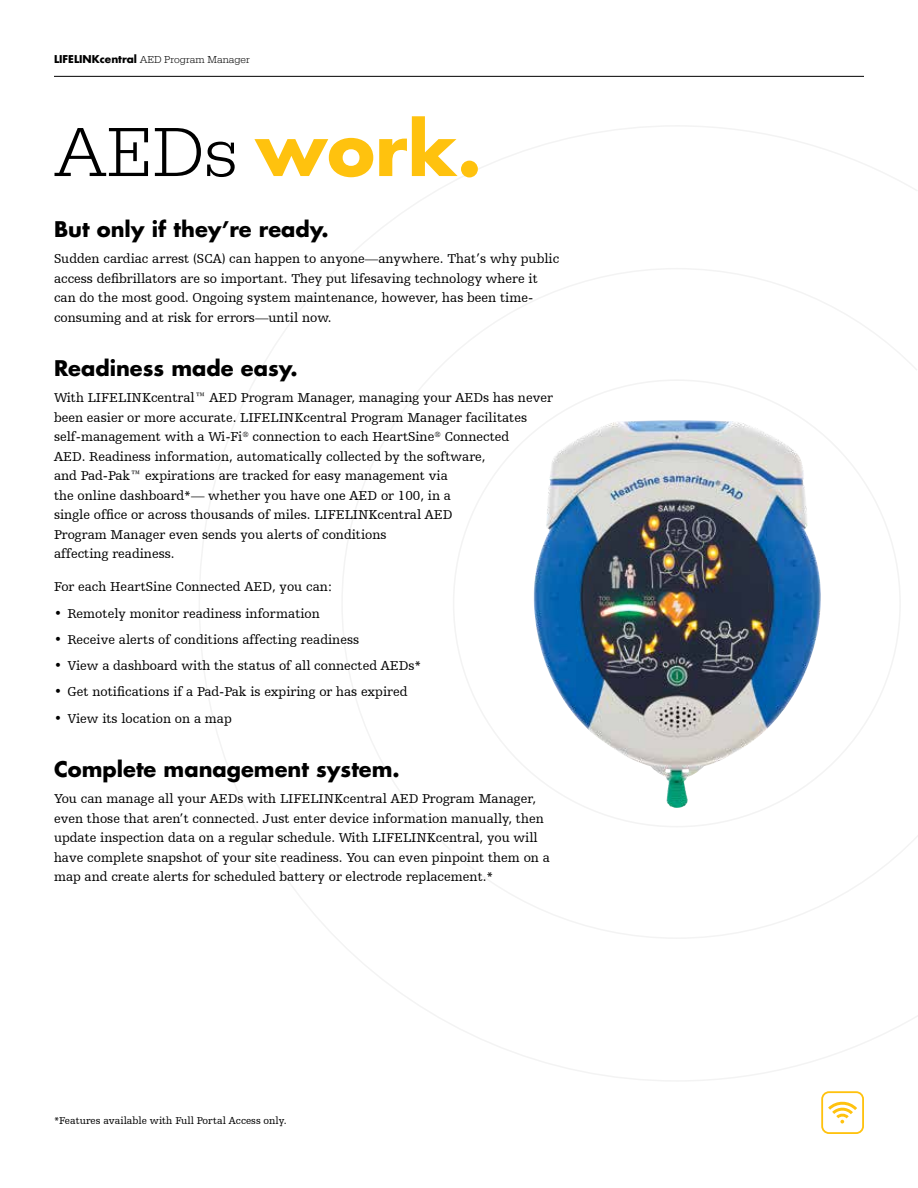
<style>
.page{position:relative;width:918px;height:1188px;background:#fff}
.page>*{position:absolute;margin:0;border:0;box-sizing:border-box;transform-origin:0 0}
.t1{font:700 72px "Futura Std";color:#ffc20e}
.t2{font:700 21px "Futura Std";color:#000}
.t3{font:13.5px/19.5px "Humanist Slabserif 712 BT";color:#000}
.t4{font:10.5px "Humanist Slabserif 712 BT";color:#000}
.t5{font:300 10.5px "Egyptienne URW";color:#000}
.s1{font-family:"Futura Std";font-weight:700}
.s2{font-family:"Egyptienne URW";font-weight:300;color:#000}
</style>
<div class="page">
<svg style="left:342px;top:268px;width:576px;height:671px"></svg>
<hr style="left:54px;top:76px;width:810px;height:1px;background:#000">
<img style="left:532px;top:420px;width:298px;height:388px">
<svg style="left:821px;top:1091px;width:43px;height:43px"></svg>
<p class="t5" style="left:54px;top:53px;width:197px"><span class="s1">LIFELINKcentral</span> AED Program Manager</p>
<h1 class="t1" style="left:54px;top:101px;width:429px"><span class="s2">AEDs</span> work.</h1>
<h2 class="t2" style="left:54px;top:215px;width:276px">But only if they’re ready.</h2>
<p class="t3" style="left:54px;top:249px;width:507px">Sudden cardiac arrest (SCA) can happen to anyone—anywhere. That’s why public access defibrillators are so important. They put lifesaving technology where it can do the most good. Ongoing system maintenance, however, has been time&shy;consuming and at risk for errors—until now.</p>
<h2 class="t2" style="left:54px;top:354px;width:245px">Readiness made easy.</h2>
<p class="t3" style="left:54px;top:388px;width:501px">With LIFELINKcentral™ AED Program Manager, managing your AEDs has never been easier or more accurate. LIFELINKcentral Program Manager facilitates self-management with a Wi-Fi<sup>®</sup> connection to each HeartSine<sup>®</sup> Connected<br>AED. Readiness information, automatically collected by the software,<br>and Pad-Pak™ expirations are tracked for easy management via<br>the online dashboard*— whether you have one AED or 100, in a<br>single office or across thousands of miles. LIFELINKcentral AED<br>Program Manager even sends you alerts of conditions<br>affecting readiness.</p>
<p class="t3" style="left:54px;top:577px;width:280px">For each HeartSine Connected AED, you can:</p>
<p class="t3" style="left:54px;top:603px;width:268px">• Remotely monitor readiness information</p>
<p class="t3" style="left:54px;top:629px;width:307px">• Receive alerts of conditions affecting readiness</p>
<p class="t3" style="left:54px;top:656px;width:369px">• View a dashboard with the status of all connected AEDs*</p>
<p class="t3" style="left:54px;top:682px;width:355px">• Get notifications if a Pad-Pak is expiring or has expired</p>
<p class="t3" style="left:54px;top:708px;width:179px">• View its location on a map</p>
<h2 class="t2" style="left:54px;top:755px;width:347px">Complete management system.</h2>
<p class="t3" style="left:54px;top:789px;width:497px">You can manage all your AEDs with LIFELINKcentral AED Program Manager, even those that aren’t connected. Just enter device information manually, then update inspection data on a regular schedule. With LIFELINKcentral, you will have complete snapshot of your site readiness. You can even pinpoint them on a map and create alerts for scheduled battery or electrode replacement.*</p>
<p class="t4" style="left:54px;top:1115px;width:234px">*Features available with Full Portal Access only.</p>
</div>
